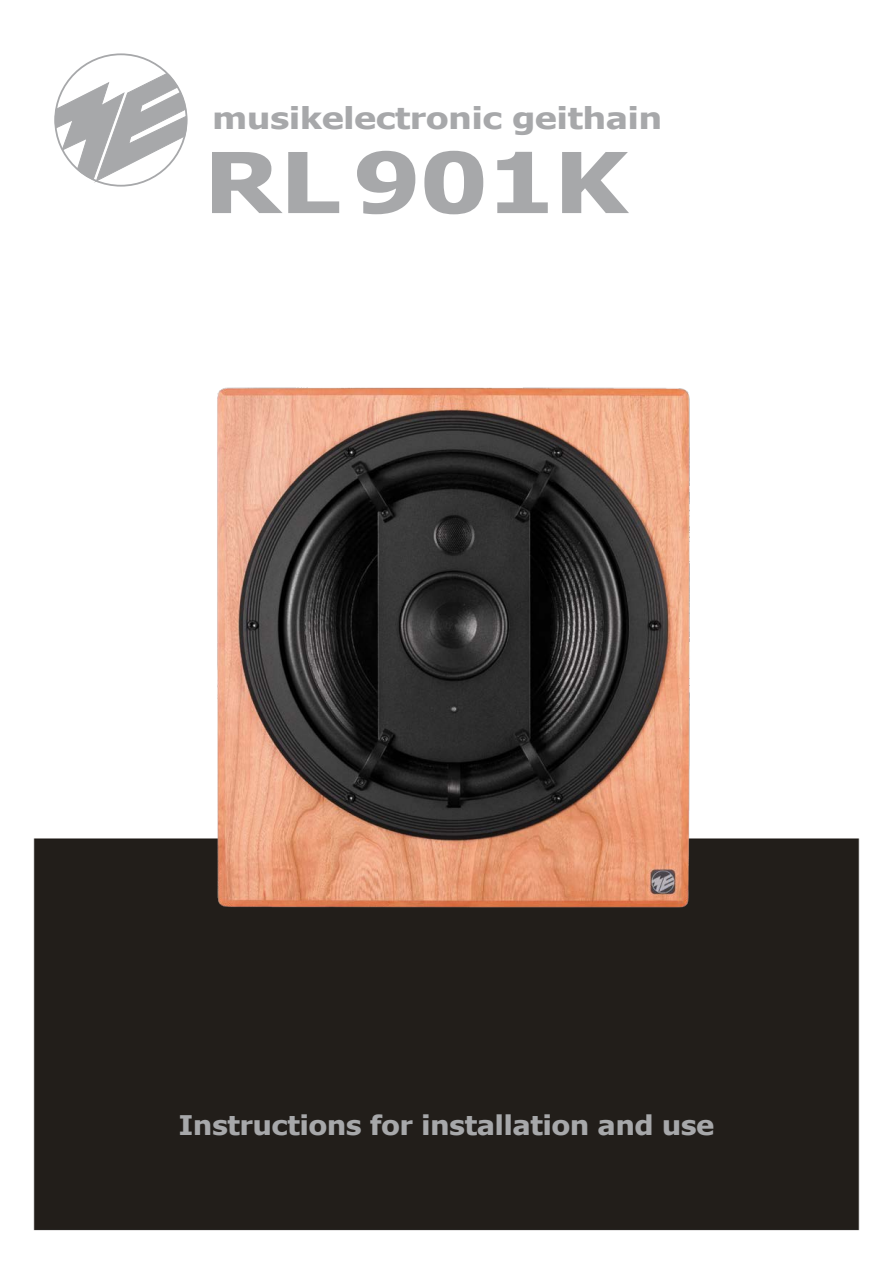
<style>
.page{position:relative;width:893px;height:1263px;background:#fff}
.page>*{position:absolute;margin:0;border:0;box-sizing:border-box;transform-origin:0 0}
.t1{font:700 84px "Tahoma";color:#a7a8aa;scale:1.25 1}
.t2{font:700 30px "Tahoma";color:#a7a8aa;scale:1.21 1}
.t3{font:700 27px "Tahoma";color:#a7a8aa;scale:1.1 1}
</style>
<div class="page">
<img style="left:33px;top:54px;width:827px;height:1177px">
<svg style="left:55px;top:73px;width:132px;height:109px"></svg>
<img style="left:205px;top:378px;width:493px;height:538px">
<p class="t2" style="left:213px;top:97px;width:373px">musikelectronic geithain</p>
<h1 class="t1" style="left:204px;top:124px;width:340px">RL901K</h1>
<p class="t3" style="left:179px;top:1106px;width:488px">Instructions for installation and use</p>
</div>
